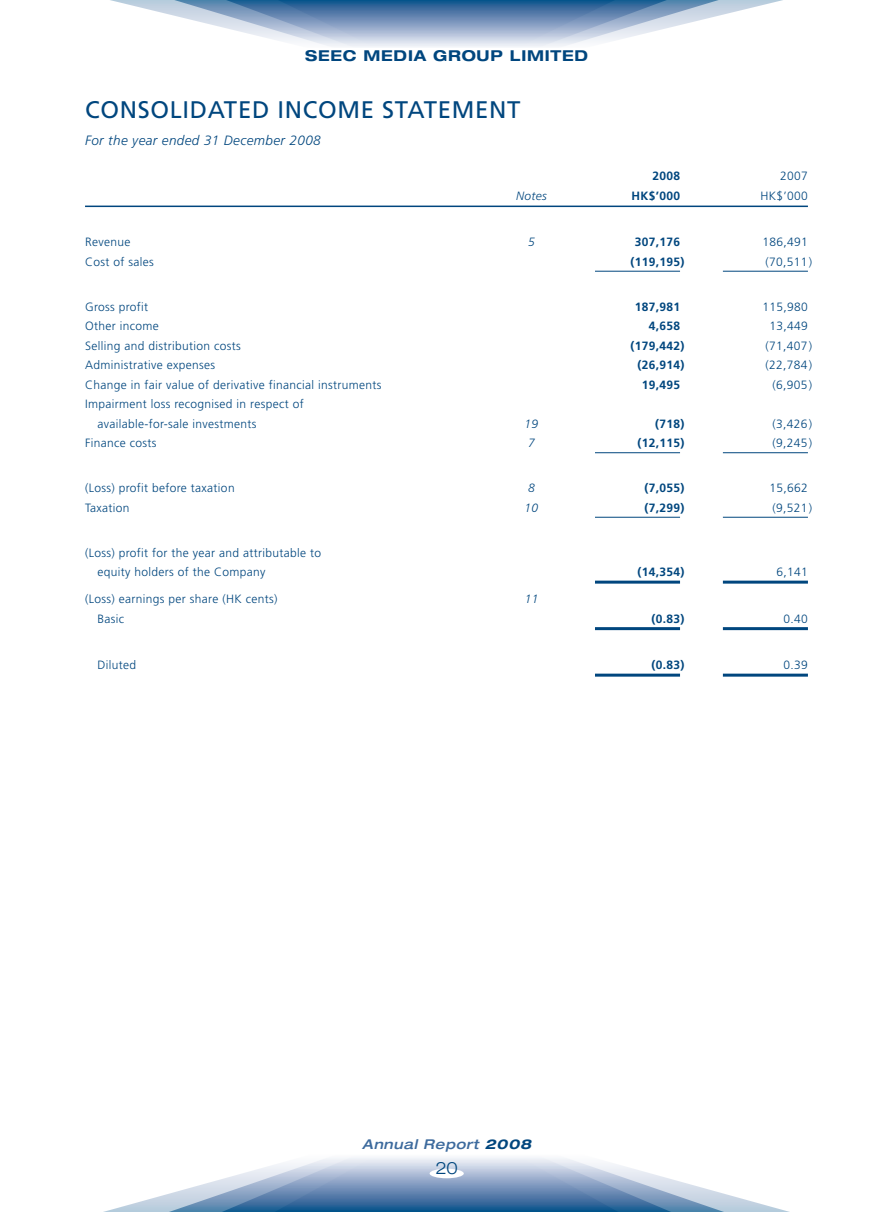
<style>
.page{position:relative;width:893px;height:1212px;background:#fff}
.page>*{position:absolute;margin:0;border:0;box-sizing:border-box;transform-origin:0 0}
.t1{font:24px "Frutiger LT Std";letter-spacing:.03em;color:#00467e}
.t2{font:300 expanded 16.95px "Helvetica Neue LT Std";color:#00467e}
.t3{font:700 expanded 15px "Helvetica Neue LT Std";letter-spacing:.05em;color:#00467e}
.t4{font:italic 300 13.5px "Frutiger LT Std";letter-spacing:.03em;color:#00467e}
.t5{font:italic 500 expanded 13.5px "Helvetica Neue LT Std";letter-spacing:.05em;color:#3c6a9d}
.t6{font:300 12px/19.5px "Frutiger LT Std";letter-spacing:.03em;color:#00467e}
.t7{font:700 12px "Frutiger LT Std";letter-spacing:.03em;color:#00467e}
.t8{font:italic 300 12px "Frutiger LT Std";letter-spacing:.03em;color:#00467e}
.s1{font-weight:700;color:#00467e}
</style>
<div class="page">
<svg style="left:132px;top:1187px;width:629px;height:25px"></svg>
<svg style="left:192px;top:1171px;width:509px;height:41px"></svg>
<svg style="left:252px;top:1157px;width:389px;height:55px;background:#88a4c4"></svg>
<svg style="left:132px;top:0;width:629px;height:20px"></svg>
<svg style="left:192px;top:0;width:509px;height:47px"></svg>
<div style="left:430px;top:1169px;width:34px;height:9px;background:#fff;border-radius:50%"></div>
<hr style="left:85px;top:206px;width:723px;height:1px;background:#00467e">
<hr style="left:595px;top:271px;width:85px;height:1px;background:#00467e">
<hr style="left:723px;top:271px;width:85px;height:1px;background:#00467e">
<hr style="left:595px;top:452px;width:85px;height:1px;background:#00467e">
<hr style="left:723px;top:452px;width:85px;height:1px;background:#00467e">
<hr style="left:595px;top:517px;width:85px;height:1px;background:#00467e">
<hr style="left:723px;top:517px;width:85px;height:1px;background:#00467e">
<hr style="left:595px;top:581px;width:85px;height:3px;background:#00467e">
<hr style="left:723px;top:581px;width:85px;height:3px;background:#00467e">
<hr style="left:595px;top:627px;width:85px;height:3px;background:#00467e">
<hr style="left:723px;top:627px;width:85px;height:3px;background:#00467e">
<hr style="left:595px;top:674px;width:85px;height:3px;background:#00467e">
<hr style="left:723px;top:674px;width:85px;height:3px;background:#00467e">
<p class="t3" style="left:305px;top:46px;width:285px">SEEC MEDIA GROUP LIMITED</p>
<p class="t1" style="left:85px;top:95px;width:437px">CONSOLIDATED INCOME STATEMENT</p>
<p class="t4" style="left:85px;top:133px;width:237px">For the year ended 31 December 2008</p>
<p class="t7" style="left:652px;top:169px;width:29px">2008</p>
<p class="t6" style="left:780px;top:166px;width:29px">2007</p>
<p class="t8" style="left:516px;top:189px;width:32px">Notes</p>
<p class="t7" style="left:631px;top:188px;width:50px">HK$’000</p>
<p class="t6" style="left:761px;top:186px;width:49px">HK$’000</p>
<p class="t6" style="left:85px;top:232px;width:47px">Revenue</p>
<p class="t8" style="left:528px;top:235px;width:8px">5</p>
<p class="t7" style="left:635px;top:235px;width:47px">307,176</p>
<p class="t6" style="left:763px;top:232px;width:47px">186,491</p>
<p class="t6" style="left:85px;top:252px;width:70px">Cost of sales</p>
<p class="t7" style="left:630px;top:254px;width:56px">(119,195)</p>
<p class="t6" style="left:766px;top:252px;width:48px">(70,511 )</p>
<p class="t6" style="left:85px;top:297px;width:65px">Gross profit</p>
<p class="t7" style="left:635px;top:299px;width:47px">187,981</p>
<p class="t6" style="left:763px;top:297px;width:47px">115,980</p>
<p class="t6" style="left:85px;top:316px;width:75px">Other income</p>
<p class="t7" style="left:649px;top:319px;width:33px">4,658</p>
<p class="t6" style="left:770px;top:316px;width:40px">13,449</p>
<p class="t6" style="left:85px;top:336px;width:157px">Selling and distribution costs</p>
<p class="t7" style="left:630px;top:338px;width:56px">(179,442)</p>
<p class="t6" style="left:766px;top:336px;width:48px">(71,407 )</p>
<p class="t6" style="left:85px;top:355px;width:132px">Administrative expenses</p>
<p class="t7" style="left:637px;top:358px;width:49px">(26,914)</p>
<p class="t6" style="left:766px;top:355px;width:48px">(22,784 )</p>
<p class="t6" style="left:85px;top:375px;width:298px">Change in fair value of derivative financial instruments</p>
<p class="t7" style="left:642px;top:377px;width:40px">19,495</p>
<p class="t6" style="left:773px;top:375px;width:41px">(6,905 )</p>
<p class="t6" style="left:97px;top:394px;width:208px;text-indent:-12px">Impairment loss recognised in respect of available-for-sale investments</p>
<p class="t8" style="left:525px;top:417px;width:15px">19</p>
<p class="t7" style="left:655px;top:416px;width:31px">(718 )</p>
<p class="t6" style="left:773px;top:414px;width:41px">(3,426 )</p>
<p class="t6" style="left:85px;top:433px;width:73px">Finance costs</p>
<p class="t8" style="left:528px;top:436px;width:8px">7</p>
<p class="t7" style="left:637px;top:436px;width:49px">(12,115 )</p>
<p class="t6" style="left:773px;top:433px;width:41px">(9,245 )</p>
<p class="t6" style="left:85px;top:478px;width:151px">(Loss) profit before taxation</p>
<p class="t8" style="left:528px;top:481px;width:8px">8</p>
<p class="t7" style="left:644px;top:481px;width:42px">(7,055 )</p>
<p class="t6" style="left:770px;top:478px;width:40px">15,662</p>
<p class="t6" style="left:85px;top:498px;width:46px">Taxation</p>
<p class="t8" style="left:524px;top:501px;width:15px">10</p>
<p class="t7" style="left:644px;top:500px;width:42px">(7,299 )</p>
<p class="t6" style="left:773px;top:498px;width:41px">(9,521 )</p>
<p class="t6" style="left:97px;top:543px;width:225px;text-indent:-12px">(Loss) profit for the year and attributable to equity holders of the Company</p>
<p class="t7" style="left:637px;top:565px;width:49px">(14,354 )</p>
<p class="t6" style="left:777px;top:562px;width:33px">6,141</p>
<p class="t6" style="left:85px;top:589px;width:194px">(Loss) earnings per share (HK cents)</p>
<p class="t8" style="left:525px;top:592px;width:15px">11</p>
<p class="t6" style="left:97px;top:609px;width:28px">Basic</p>
<p class="t7" style="left:651px;top:611px;width:35px">(0.83 )</p>
<p class="t6" style="left:784px;top:609px;width:26px">0.40</p>
<p class="t6" style="left:97px;top:655px;width:40px">Diluted</p>
<p class="t7" style="left:651px;top:658px;width:35px">(0.83 )</p>
<p class="t6" style="left:784px;top:655px;width:26px">0.39</p>
<p class="t5" style="left:362px;top:1136px;width:170px">Annual Report <span class="s1">2008</span></p>
<p class="t2" style="left:435px;top:1158px;width:24px">20</p>
</div>
